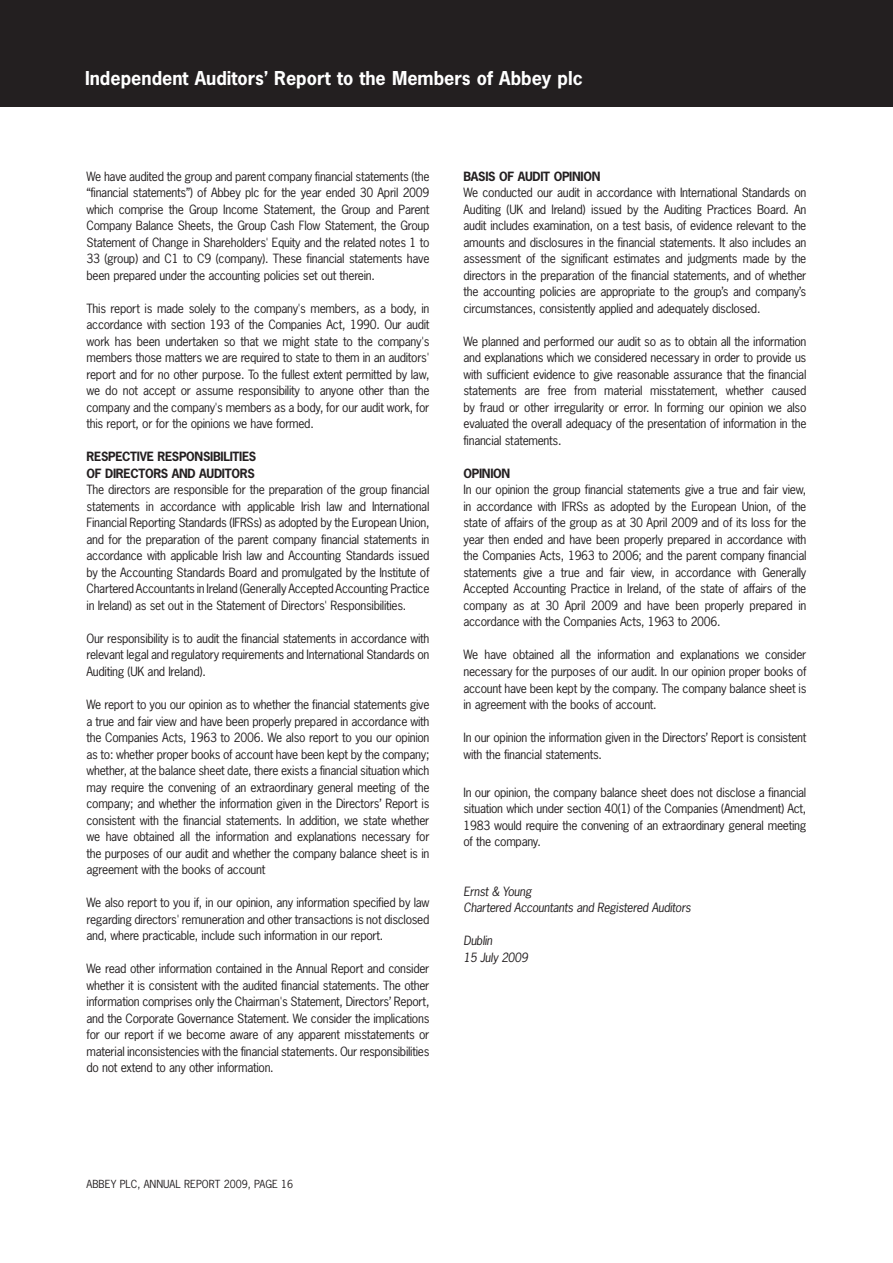
<style>
.page{position:relative;width:893px;height:1263px;background:#fff}
.page>*{position:absolute;margin:0;border:0;box-sizing:border-box;transform-origin:0 0}
.t1{font:700 18px "News Gothic Std";color:#fff}
.t2{font:12px/16.5px "News Gothic Std";letter-spacing:-.025em;color:#231f20;text-align:justify}
.t3{font:700 12px "News Gothic Std";letter-spacing:-.025em;color:#231f20}
.t4{font:italic 12px/16.5px "News Gothic Std";letter-spacing:-.025em;color:#231f20}
.t5{font:10.5px "News Gothic Std";color:#231f20}
</style>
<div class="page">
<div style="left:0;top:0;width:892px;height:106px;background:#231f20"></div>
<h1 class="t1" style="left:85px;top:66px;width:499px">INDEPENDENT AUDITORS’ REPORT TO THE MEMBERS OF ABBEY PLC</h1>
<p class="t2" style="left:87px;top:168px;width:344px">We have audited the group and parent company financial statements (the “financial statements”) of Abbey plc for the year ended 30 April 2009 which comprise the Group Income Statement, the Group and Parent Company Balance Sheets, the Group Cash Flow Statement, the Group Statement of Change in Shareholders' Equity and the related notes 1 to 33 (group) and C1 to C9 (company). These financial statements have been prepared under the accounting policies set out therein.</p>
<p class="t2" style="left:87px;top:300px;width:344px">This report is made solely to the company's members, as a body, in accordance with section 193 of the Companies Act, 1990. Our audit work has been undertaken so that we might state to the company's members those matters we are required to state to them in an auditors' report and for no other purpose. To the fullest extent permitted by law, we do not accept or assume responsibility to anyone other than the company and the company's members as a body, for our audit work, for this report, or for the opinions we have formed.</p>
<p class="t3" style="left:87px;top:449px;width:115px">RESPECTIVE RESPONSIBI</p>
<p class="t3" style="left:223px;top:449px;width:33px">LITIES</p>
<p class="t3" style="left:87px;top:465px;width:95px">OF DIRECTORS AND</p>
<p class="t3" style="left:199px;top:465px;width:8px">AUDI</p>
<p class="t3" style="left:225px;top:465px;width:23px">TORS</p>
<p class="t2" style="left:87px;top:482px;width:344px">The directors are responsible for the preparation of the group financial statements in accordance with applicable Irish law and International Financial Reporting Standards (IFRSs) as adopted by the European Union, and for the preparation of the parent company financial statements in accordance with applicable Irish law and Accounting Standards issued by the Accounting Standards Board and promulgated by the Institute of Chartered Accountants in Ireland (Generally Accepted Accounting Practice in Ireland) as set out in the Statement of Directors' Responsibilities.</p>
<p class="t2" style="left:87px;top:630px;width:344px">Our responsibility is to audit the financial statements in accordance with relevant legal and regulatory requirements and International Standards on Auditing (UK and Ireland).</p>
<p class="t2" style="left:87px;top:696px;width:344px">We report to you our opinion as to whether the financial statements give a true and fair view and have been properly prepared in accordance with the Companies Acts, 1963 to 2006. We also report to you our opinion as to: whether proper books of account have been kept by the company; whether, at the balance sheet date, there exists a financial situation which may require the convening of an extraordinary general meeting of the company; and whether the information given in the Directors’ Report is consistent with the financial statements. In addition, we state whether we have obtained all the information and explanations necessary for the purposes of our audit and whether the company balance sheet is in agreement with the books of account</p>
<p class="t2" style="left:87px;top:894px;width:344px">We also report to you if, in our opinion, any information specified by law regarding directors' remuneration and other transactions is not disclosed and, where practicable, include such information in our report.</p>
<p class="t2" style="left:87px;top:960px;width:344px">We read other information contained in the Annual Report and consider whether it is consistent with the audited financial statements. The other information comprises only the Chairman's Statement, Directors’ Report, and the Corporate Governance Statement. We consider the implications for our report if we become aware of any apparent misstatements or material inconsistencies with the financial statements. Our responsibilities do not extend to any other information.</p>
<p class="t3" style="left:463px;top:168px;width:15px">BASIS</p>
<p class="t3" style="left:499px;top:168px;width:26px">OF AUDI</p>
<p class="t3" style="left:543px;top:168px;width:57px">T OPINION</p>
<p class="t2" style="left:463px;top:185px;width:344px">We conducted our audit in accordance with International Standards on Auditing (UK and Ireland) issued by the Auditing Practices Board. An audit includes examination, on a test basis, of evidence relevant to the amounts and disclosures in the financial statements. It also includes an assessment of the significant estimates and judgments made by the directors in the preparation of the financial statements, and of whether the accounting policies are appropriate to the group’s and company’s circumstances, consistently applied and adequately disclosed.</p>
<p class="t2" style="left:463px;top:333px;width:344px">We planned and performed our audit so as to obtain all the information and explanations which we considered necessary in order to provide us with sufficient evidence to give reasonable assurance that the financial statements are free from material misstatement, whether caused by fraud or other irregularity or error. In forming our opinion we also evaluated the overall adequacy of the presentation of information in the financial statements.</p>
<p class="t3" style="left:463px;top:465px;width:46px">OPINION</p>
<p class="t2" style="left:463px;top:482px;width:344px">In our opinion the group financial statements give a true and fair view, in accordance with IFRSs as adopted by the European Union, of the state of affairs of the group as at 30 April 2009 and of its loss for the year then ended and have been properly prepared in accordance with the Companies Acts, 1963 to 2006; and the parent company financial statements give a true and fair view, in accordance with Generally Accepted Accounting Practice in Ireland, of the state of affairs of the company as at 30 April 2009 and have been properly prepared in accordance with the Companies Acts, 1963 to 2006.</p>
<p class="t2" style="left:463px;top:647px;width:344px">We have obtained all the information and explanations we consider necessary for the purposes of our audit. In our opinion proper books of account have been kept by the company. The company balance sheet is in agreement with the books of account.</p>
<p class="t2" style="left:463px;top:729px;width:344px">In our opinion the information given in the Directors’ Report is consistent with the financial statements.</p>
<p class="t2" style="left:463px;top:784px;width:344px">In our opinion, the company balance sheet does not disclose a financial situation which under section 40(1) of the Companies (Amendment) Act, 1983 would require the convening of an extraordinary general meeting of the company.</p>
<p class="t4" style="left:463px;top:883px;width:229px">Ernst &amp; Young<br>Chartered Accountants and Registered Auditors</p>
<p class="t4" style="left:463px;top:932px;width:66px">Dublin<br>15 July 2009</p>
<p class="t5" style="left:87px;top:1177px;width:13px">Abbey</p>
<p class="t5" style="left:120px;top:1177px;width:147px">plc, Annual Report 2009, Page</p>
<p class="t5" style="left:281px;top:1177px;width:14px">16</p>
</div>
